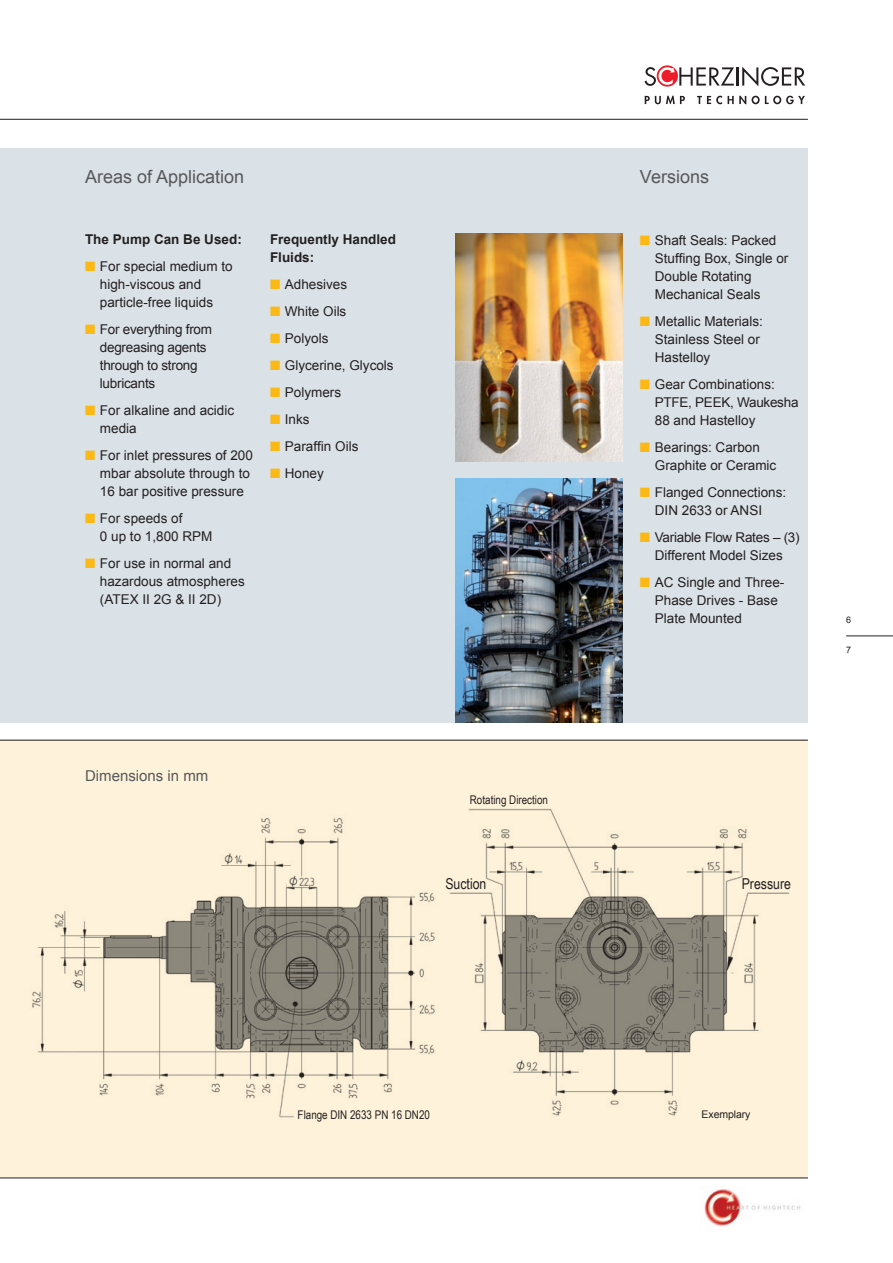
<style>
.page{position:relative;width:893px;height:1263px;background:#fff}
.page>*{position:absolute;margin:0;border:0;box-sizing:border-box;transform-origin:0 0}
.t1{font:18px "Arial";color:#57585a}
.t2{font:15px "Arial Narrow";color:#231f20}
.t3{font:15px "Arial";color:#57585a}
.t4{font:13.5px/18px "Arial";color:#231f20}
.t5{font:13.5px/18px "Arial";letter-spacing:-.02em;color:#231f20}
.t6{font:700 13.5px/18px "Arial";color:#231f20}
.t7{font:12px "Arial Narrow";color:#231f20}
.t8{font:10.5px "Arial";letter-spacing:-.01em;color:#231f20}
.t9{font:9px "Arial";color:#231f20}
.s1{color:#fcb814}
</style>
<div class="page">
<div style="left:0;top:740px;width:808px;height:438px;background:#fef3da"></div>
<div style="left:0;top:149px;width:808px;height:574px;background:#dae2e7"></div>
<svg style="left:657px;top:65px;width:21px;height:22px"></svg>
<svg style="left:645px;top:67px;width:160px;height:19px"></svg>
<svg style="left:645px;top:96px;width:40px;height:8px"></svg>
<svg style="left:697px;top:96px;width:25px;height:8px"></svg>
<svg style="left:728px;top:96px;width:18px;height:8px"></svg>
<svg style="left:752px;top:96px;width:53px;height:8px"></svg>
<img style="left:455px;top:234px;width:168px;height:227px">
<img style="left:455px;top:478px;width:168px;height:245px">
<hr style="left:0;top:740px;width:808px;height:1px;background:#231f20">
<hr style="left:0;top:1178px;width:808px;height:1px;background:#231f20">
<img style="left:704px;top:1189px;width:97px;height:37px">
<img style="left:32px;top:808px;width:758px;height:310px">
<hr style="left:0;top:119px;width:808px;height:1px;background:#231f20">
<hr style="left:846px;top:636px;width:47px;height:1px;background:#231f20">
<h1 class="t1" style="left:85px;top:165px;width:161px">Areas of Application</h1>
<h1 class="t1" style="left:640px;top:165px;width:71px">Versions</h1>
<p class="t6" style="left:85px;top:230px;width:158px">The Pump Can Be Used:</p>
<p class="t4" style="left:100px;top:257px;width:134px;text-indent:-15px"><span class="s1">■</span> For special medium to high-viscous and particle-free liquids</p>
<p class="t5" style="left:100px;top:320px;width:114px;text-indent:-15px"><span class="s1">■</span> For everything from degreasing agents through to strong lubricants</p>
<p class="t4" style="left:100px;top:401px;width:136px;text-indent:-15px"><span class="s1">■</span> For alkaline and acidic media</p>
<p class="t4" style="left:100px;top:446px;width:155px;text-indent:-15px"><span class="s1">■</span> For inlet pressures of 200 mbar absolute through to<br>16 bar positive pressure</p>
<p class="t4" style="left:100px;top:509px;width:114px;text-indent:-15px"><span class="s1">■</span> For speeds of<br>0 up to 1,800 RPM</p>
<p class="t4" style="left:100px;top:554px;width:146px;text-indent:-15px"><span class="s1">■</span> For use in normal and hazardous atmospheres (ATEX II 2G &amp; II 2D)</p>
<p class="t6" style="left:270px;top:230px;width:128px">Frequently Handled<br>Fluids:</p>
<p class="t4" style="left:270px;top:275px;width:79px"><span class="s1">■</span> Adhesives</p>
<p class="t4" style="left:270px;top:302px;width:78px"><span class="s1">■</span> White Oils</p>
<p class="t4" style="left:270px;top:329px;width:60px"><span class="s1">■</span> Polyols</p>
<p class="t4" style="left:270px;top:356px;width:125px"><span class="s1">■</span> Glycerine, Glycols</p>
<p class="t4" style="left:270px;top:383px;width:73px"><span class="s1">■</span> Polymers</p>
<p class="t4" style="left:270px;top:410px;width:41px"><span class="s1">■</span> Inks</p>
<p class="t4" style="left:270px;top:437px;width:90px"><span class="s1">■</span> Paraffin Oils</p>
<p class="t4" style="left:270px;top:464px;width:55px"><span class="s1">■</span> Honey</p>
<p class="t4" style="left:655px;top:231px;width:135px;text-indent:-15px"><span class="s1">■</span> Shaft Seals: Packed<br>Stuffing Box, Single or<br>Double Rotating<br>Mechanical Seals</p>
<p class="t4" style="left:655px;top:312px;width:110px;text-indent:-15px"><span class="s1">■</span> Metallic Materials:<br>Stainless Steel or<br>Hastelloy</p>
<p class="t4" style="left:655px;top:375px;width:145px;text-indent:-15px"><span class="s1">■</span> Gear Combinations:<br>PTFE, PEEK, Waukesha<br>88 and Hastelloy</p>
<p class="t4" style="left:655px;top:438px;width:123px;text-indent:-15px"><span class="s1">■</span> Bearings: Carbon<br>Graphite or Ceramic</p>
<p class="t4" style="left:655px;top:483px;width:133px;text-indent:-15px"><span class="s1">■</span> Flanged Connections:<br>DIN 2633 or ANSI</p>
<p class="t4" style="left:640px;top:528px;width:161px;text-align:center"><span class="s1">■</span> Variable Flow Rates – (3)<br>Different Model Sizes</p>
<p class="t4" style="left:655px;top:573px;width:131px;text-indent:-15px"><span class="s1">■</span> AC Single and Three-<br>Phase Drives - Base<br>Plate Mounted</p>
<p class="t3" style="left:85px;top:765px;width:125px">Dimensions in mm</p>
<p class="t7" style="left:470px;top:793px;width:80px">Rotating Direction</p>
<p class="t2" style="left:445px;top:875px;width:43px">Suction</p>
<p class="t2" style="left:742px;top:875px;width:51px">Pressure</p>
<p class="t9" style="left:846px;top:614px;width:7px">6</p>
<p class="t9" style="left:846px;top:644px;width:7px">7</p>
<p class="t7" style="left:298px;top:1107px;width:134px">Flange DIN 2633 PN 16 DN20</p>
<p class="t8" style="left:702px;top:1107px;width:50px">Exemplary</p>
</div>
